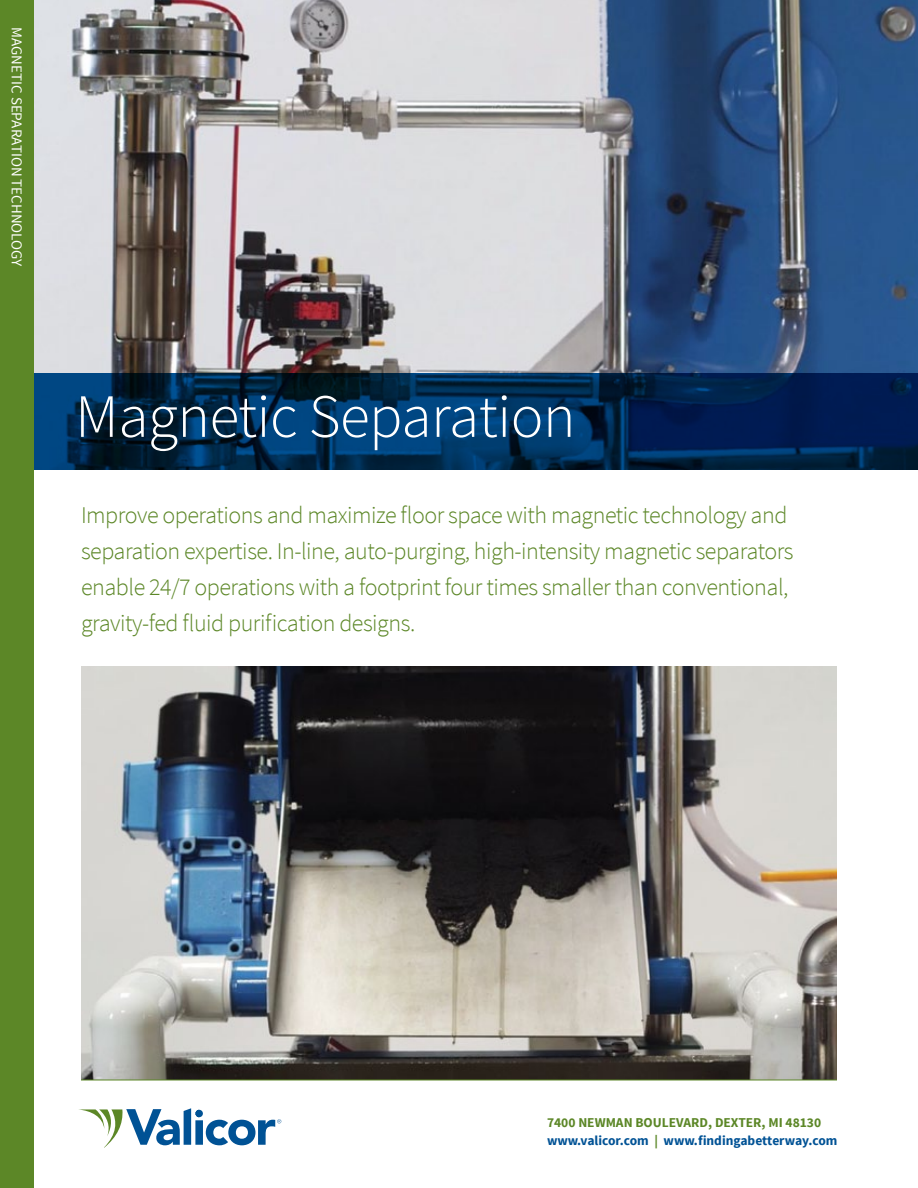
<style>
.page{position:relative;width:918px;height:1188px;background:#fff}
.page>*{position:absolute;margin:0;border:0;box-sizing:border-box;transform-origin:0 0}
.t1{font:300 61.5px "Source Sans Pro";letter-spacing:-.01em;color:#fff}
.t2{font:300 24px/36px "Source Sans Pro";letter-spacing:-.02em;color:#5c8727}
.t3{font:15px "Source Sans Pro";color:#fff}
.t4{font:700 13.5px/18px "Source Sans Pro";color:#005295}
.s1{color:#5c8727}
</style>
<div class="page">
<img style="left:81px;top:666px;width:756px;height:414px">
<img style="left:34px;top:0;width:884px;height:373px">
<div style="left:0;top:0;width:34px;height:1188px;background:#5c8727"></div>
<svg style="left:34px;top:373px;width:884px;height:96px;background:#002a54"></svg>
<svg style="left:79px;top:1108px;width:202px;height:40px"></svg>
<hr style="left:81px;top:1080px;width:756px;height:1px;background:#5c8727">
<p class="t3" style="left:26px;top:27px;width:241px;rotate:90deg">Magnetic Separation technology</p>
<h1 class="t1" style="left:75px;top:379px;width:502px">Magnetic Separation</h1>
<p class="t2" style="left:81px;top:497px;width:714px">Improve operations and maximize floor space with magnetic technology and separation expertise. In-line, auto-purging, high-intensity magnetic separators enable 24/7 operations with a footprint four times smaller than conventional, gravity-fed fluid purification designs.</p>
<p class="t4" style="left:547px;top:1114px;width:292px"><span class="s1">7400 newman boulevard, dexter, mi 48130 </span>www.valicor.com <span class="s1">|</span> www.findingabetterway.com</p>
</div>
